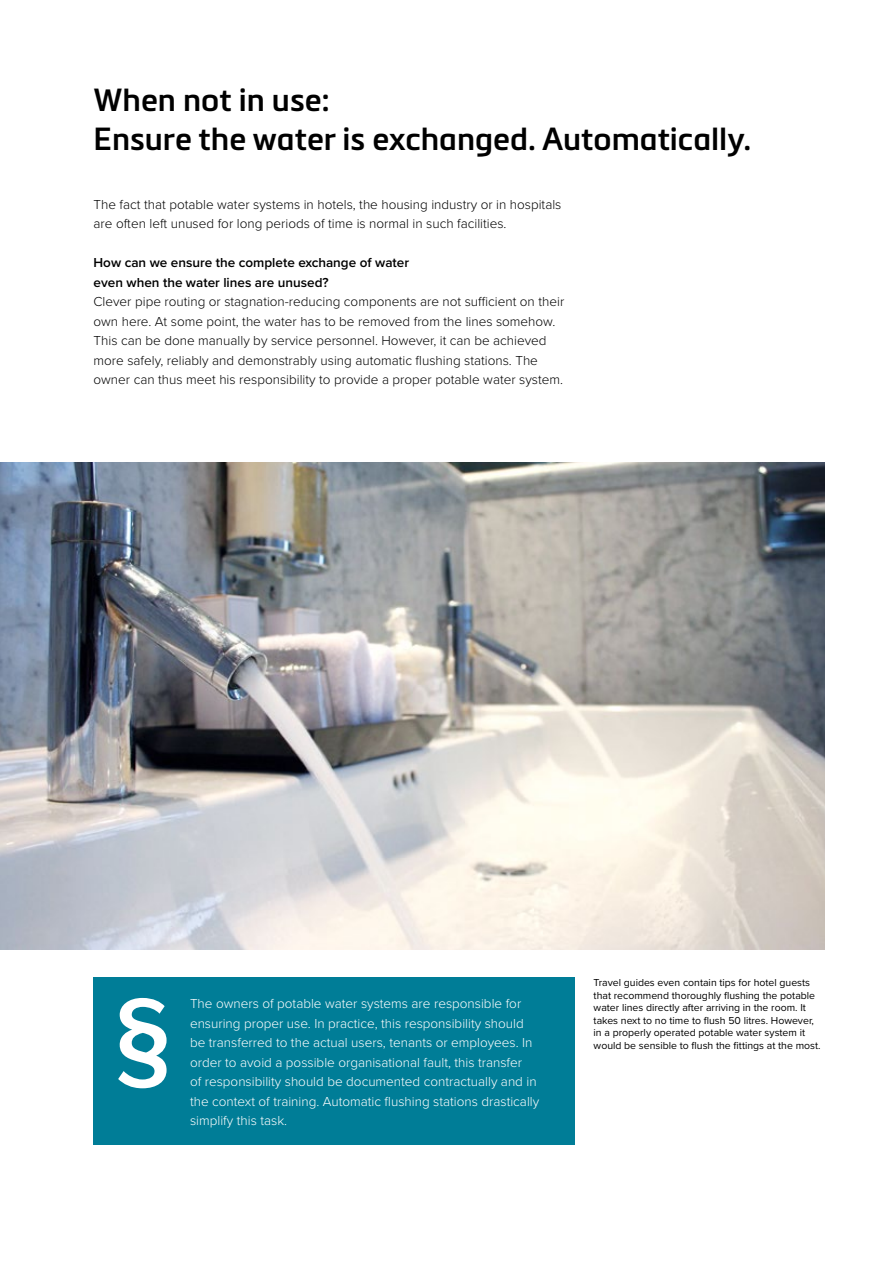
<style>
.page{position:relative;width:893px;height:1263px;background:#fff}
.page>*{position:absolute;margin:0;border:0;box-sizing:border-box;transform-origin:0 0}
.t1{font:600 119.25px "Proxima Nova";color:#fff}
.t2{font:600 31.5px/39px "Metronic Pro";color:#000}
.t3{font:300 13.5px/19.5px "Proxima Nova";color:#000}
.t4{font:300 13.5px/19.5px "Proxima Nova";color:#fff}
.t5{font:600 13.5px/19.5px "Proxima Nova";color:#000}
.t6{font:10.5px/12.6px "Proxima Nova";color:#000}
</style>
<div class="page">
<img style="left:0;top:462px;width:825px;height:488px">
<div style="left:94px;top:978px;width:481px;height:167px;background:#007d97"></div>
<h2 class="t2" style="left:94px;top:80px;width:659px">When not in use:<br>Ensure the water is exchanged. Automatically.</h2>
<p class="t3" style="left:94px;top:194px;width:469px">The fact that potable water systems in hotels, the housing industry or in hospitals are often left unused for long periods of time is normal in such facilities.</p>
<p class="t5" style="left:94px;top:253px;width:317px">How can we ensure the complete exchange of water even when the water lines are unused?</p>
<p class="t3" style="left:94px;top:291px;width:472px">Clever pipe routing or stagnation-reducing components are not sufficient on their own here. At some point, the water has to be removed from the lines somehow.<br>This can be done manually by service personnel. However, it can be achieved more safely, reliably and demonstrably using automatic flushing stations. The owner can thus meet his responsibility to provide a proper potable water system.</p>
<h1 class="t1" style="left:115px;top:950px;width:58px">§</h1>
<p class="t4" style="left:190px;top:993px;width:351px">The owners of potable water systems are responsible for ensuring proper use. In practice, this responsibility should be transferred to the actual users, tenants or employees. In order to avoid a possible organisational fault, this transfer<br>of responsibility should be documented contractually and in the context of training. Automatic flushing stations drastically simplify this task.</p>
<p class="t6" style="left:594px;top:976px;width:228px">Travel guides even contain tips for hotel guests that recommend thoroughly flushing the potable water lines directly after arriving in the room. It takes next to no time to flush 50 litres. However, in a properly operated potable water system it would be sensible to flush the fittings at the most.</p>
</div>
